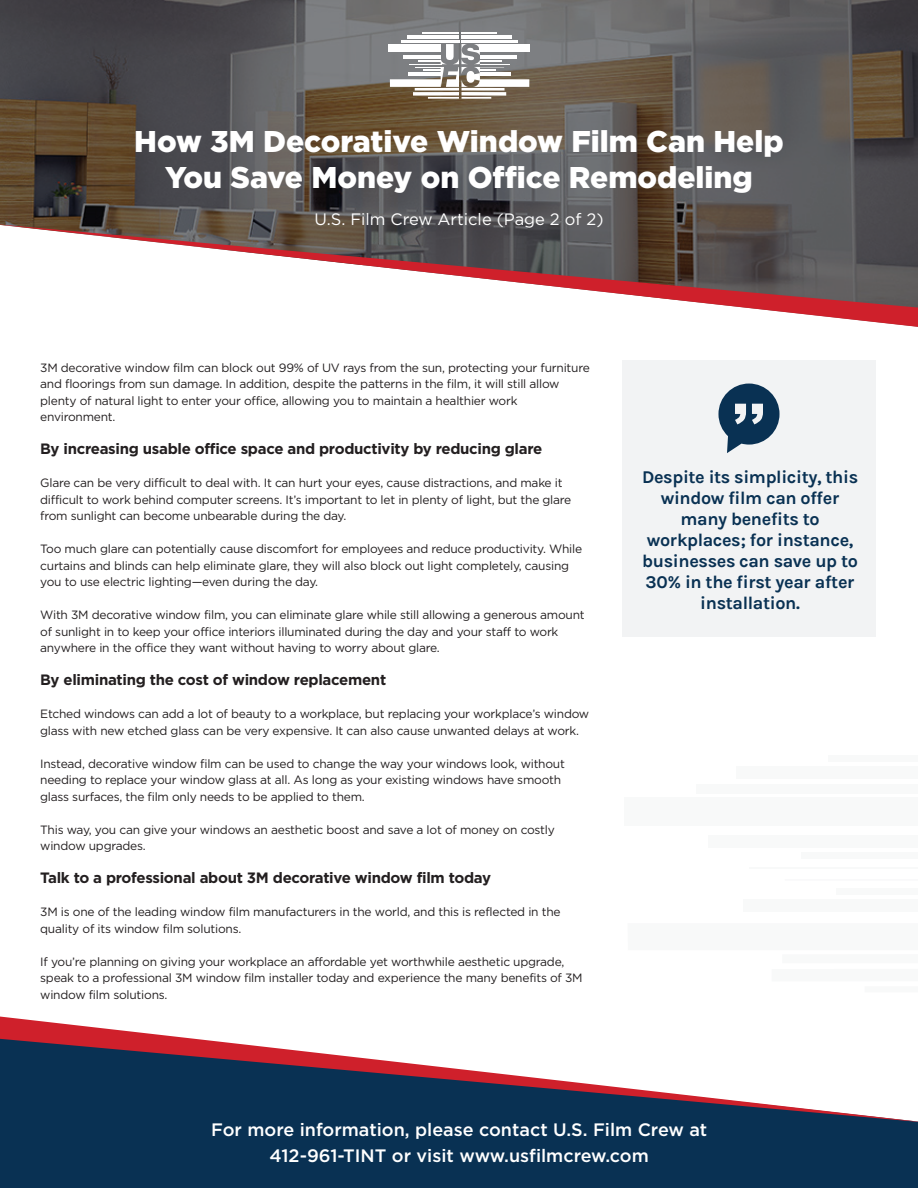
<style>
.page{position:relative;width:918px;height:1188px;background:#093153}
.page>*{position:absolute;margin:0;border:0;box-sizing:border-box;transform-origin:0 0}
.t1{font:900 30px/36px "Gotham";color:#fff;text-align:center}
.t2{font:700 18px/21px "Karla";letter-spacing:-.02em;color:#093153;text-align:center}
.t3{font:500 18px/25.5px "Gotham";color:#fff;text-align:center}
.t4{font:16.5px "Gotham";color:#fff}
.t5{font:700 15px "Gotham";letter-spacing:-.02em;color:#231f20}
.t6{font:12px/16.5px "Gotham";letter-spacing:-.02em;color:#231f20}
</style>
<div class="page">
<svg style="left:0;top:0;width:918px;height:223px;background:#5a5551"></svg>
<svg style="left:462px;top:92px;width:44px;height:4px"></svg>
<hr style="left:462px;top:97px;width:29px;height:2px;background:#fff">
<div style="left:480px;top:44px;width:50px;height:8px;background:#fff"></div>
<hr style="left:480px;top:64px;width:30px;height:1px;background:#fff">
<hr style="left:462px;top:41px;width:56px;height:2px;background:#fff">
<hr style="left:462px;top:36px;width:50px;height:3px;background:#fff">
<hr style="left:462px;top:32px;width:35px;height:2px;background:#fff">
<div style="left:480px;top:79px;width:49px;height:8px;background:#fff"></div>
<hr style="left:480px;top:73px;width:31px;height:3px;background:#fff">
<hr style="left:462px;top:88px;width:43px;height:3px;background:#fff">
<svg style="left:413px;top:92px;width:46px;height:4px"></svg>
<hr style="left:428px;top:97px;width:31px;height:2px;background:#fff">
<hr style="left:415px;top:88px;width:44px;height:3px;background:#fff">
<hr style="left:480px;top:55px;width:36px;height:3px;background:#fff">
<div style="left:388px;top:44px;width:53px;height:8px;background:#fff"></div>
<hr style="left:401px;top:41px;width:58px;height:2px;background:#fff">
<hr style="left:407px;top:36px;width:52px;height:3px;background:#fff">
<hr style="left:422px;top:32px;width:37px;height:2px;background:#fff">
<svg style="left:390px;top:44px;width:114px;height:43px"></svg>
<div style="left:0;top:328px;width:918px;height:687px;background:#fff"></div>
<svg style="left:0;top:223px;width:918px;height:105px;background:#b5a2a2"></svg>
<div style="left:772px;top:969px;width:146px;height:12px;background:#f2f3f4"></div>
<div style="left:865px;top:986px;width:53px;height:6px;background:#f2f3f4"></div>
<div style="left:624px;top:797px;width:294px;height:28px;background:#f2f3f4"></div>
<hr style="left:749px;top:868px;width:169px;height:1px;background:#f2f3f4">
<div style="left:696px;top:785px;width:222px;height:9px;background:#f2f3f4"></div>
<div style="left:736px;top:767px;width:182px;height:12px;background:#f2f3f4"></div>
<div style="left:829px;top:755px;width:89px;height:7px;background:#f2f3f4"></div>
<div style="left:628px;top:923px;width:290px;height:27px;background:#f8f9f9"></div>
<div style="left:744px;top:900px;width:174px;height:12px;background:#f2f3f4"></div>
<div style="left:836px;top:889px;width:82px;height:6px;background:#f2f3f4"></div>
<svg style="left:785px;top:879px;width:133px;height:2px"></svg>
<div style="left:782px;top:954px;width:136px;height:9px;background:#f2f3f4"></div>
<div style="left:708px;top:835px;width:210px;height:13px;background:#f2f3f4"></div>
<div style="left:801px;top:853px;width:117px;height:6px;background:#f2f3f4"></div>
<div style="left:623px;top:360px;width:253px;height:276px;background:#f2f3f4"></div>
<svg style="left:718px;top:384px;width:62px;height:69px"></svg>
<svg style="left:0;top:1015px;width:918px;height:107px"></svg>
<h1 class="t1" style="left:134px;top:122px;width:651px">How 3M Decorative Window Film Can Help<br>You Save Money on Office Remodeling</h1>
<h3 class="t4" style="left:314px;top:210px;width:291px">U.S. Film Crew Article (Page 2 of 2)</h3>
<p class="t6" style="left:40px;top:359px;width:551px">3M decorative window film can block out 99% of UV rays from the sun, protecting your furniture and floorings from sun damage. In addition, despite the patterns in the film, it will still allow plenty of natural light to enter your office, allowing you to maintain a healthier work environment.</p>
<p class="t5" style="left:40px;top:440px;width:504px">By increasing usable office space and productivity by reducing glare</p>
<p class="t6" style="left:40px;top:475px;width:533px">Glare can be very difficult to deal with. It can hurt your eyes, cause distractions, and make it difficult to work behind computer screens. It’s important to let in plenty of light, but the glare from sunlight can become unbearable during the day.</p>
<p class="t6" style="left:40px;top:541px;width:543px">Too much glare can potentially cause discomfort for employees and reduce productivity. While curtains and blinds can help eliminate glare, they will also block out light completely, causing you to use electric lighting—even during the day.</p>
<p class="t6" style="left:40px;top:607px;width:546px">With 3M decorative window film, you can eliminate glare while still allowing a generous amount of sunlight in to keep your office interiors illuminated during the day and your staff to work anywhere in the office they want without having to worry about glare.</p>
<p class="t5" style="left:40px;top:671px;width:347px">By eliminating the cost of window replacement</p>
<p class="t6" style="left:40px;top:706px;width:551px">Etched windows can add a lot of beauty to a workplace, but replacing your workplace’s window glass with new etched glass can be very expensive. It can also cause unwanted delays at work.</p>
<p class="t6" style="left:40px;top:755px;width:526px">Instead, decorative window film can be used to change the way your windows look, without needing to replace your window glass at all. As long as your existing windows have smooth glass surfaces, the film only needs to be applied to them.</p>
<p class="t6" style="left:40px;top:821px;width:516px">This way, you can give your windows an aesthetic boost and save a lot of money on costly window upgrades.</p>
<p class="t5" style="left:40px;top:869px;width:452px">Talk to a professional about 3M decorative window film today</p>
<p class="t6" style="left:40px;top:904px;width:522px">3M is one of the leading window film manufacturers in the world, and this is reflected in the quality of its window film solutions.</p>
<p class="t6" style="left:40px;top:953px;width:544px">If you’re planning on giving your workplace an affordable yet worthwhile aesthetic upgrade, speak to a professional 3M window film installer today and experience the many benefits of 3M window film solutions.</p>
<h2 class="t2" style="left:642px;top:467px;width:218px">Despite its simplicity, this window film can offer many benefits to workplaces; for instance, businesses can save up to<br>30% in the first year after installation.</h2>
<h2 class="t3" style="left:211px;top:1117px;width:498px">For more information, please contact U.S. Film Crew at<br>412-961-TINT or visit www.usfilmcrew.com</h2>
</div>
